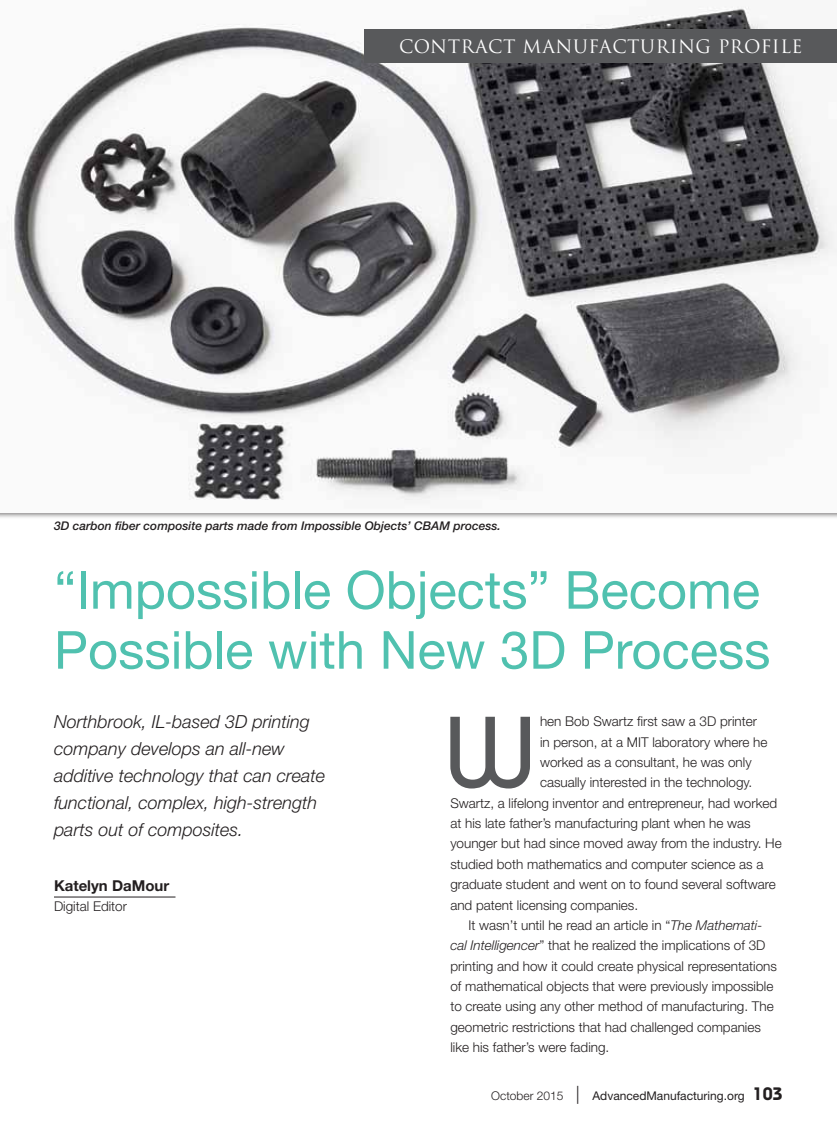
<style>
.page{position:relative;width:837px;height:1134px;background:#fff}
.page>*{position:absolute;margin:0;border:0;box-sizing:border-box;transform-origin:0 0}
.t1{font:500 100.8px "Bauhaus Std";color:#58595b}
.t2{font:52.5px/60px "Helvetica Neue LT Std";color:#50c1af}
.t3{font:italic 300 18px/27px "Helvetica Neue LT Std";color:#231f20}
.t4{font:18px "Trajan Pro";letter-spacing:.03em;color:#fff}
.t5{font:700 15px "Helvetica Neue LT Std";color:#231f20}
.t6{font:300 13.5px "Helvetica Neue LT Std";color:#231f20}
.t7{font:italic 500 12px "Helvetica Neue LT Std";color:#231f20}
.t8{font:12px "Helvetica Neue LT Std";color:#231f20}
.s1{font-style:italic}
.s2{font-weight:300}
.s3{font-weight:300;font-size:18px}
.s4{font-family:"Bauhaus Std";font-weight:600;font-size:18px}
</style>
<div class="page">
<img style="left:7px;top:6px;width:830px;height:494px">
<div style="left:365px;top:30px;width:472px;height:33px;background:#58595b"></div>
<hr style="left:54px;top:897px;width:122px;height:1px;background:#231f20">
<h3 class="t4" style="left:399px;top:35px;width:405px">CONTRACT MANUFACTURING PROFILE</h3>
<p class="t7" style="left:54px;top:519px;width:448px">3D carbon fiber composite parts made from Impossible Objects’ CBAM process.</p>
<h2 class="t2" style="left:54px;top:559px;width:718px">“Impossible Objects” Become<br>Possible with New 3D Process</h2>
<h3 class="t3" style="left:54px;top:708px;width:273px">Northbrook, IL-based 3D printing company develops an all-new additive technology that can create functional, complex, high-strength parts out of composites.</h3>
<h1 class="t1" style="left:445px;top:693px;width:91px">W</h1>
<p class="t6" style="left:540px;top:713px;width:219px">hen Bob Swartz first saw a 3D printer</p>
<p class="t6" style="left:540px;top:734px;width:229px">in person, at a MIT laboratory where he</p>
<p class="t6" style="left:540px;top:754px;width:213px">worked as a consultant, he was only</p>
<p class="t6" style="left:540px;top:774px;width:214px">casually interested in the technology.</p>
<p class="t6" style="left:450px;top:795px;width:328px">Swartz, a lifelong inventor and entrepreneur, had worked</p>
<p class="t6" style="left:450px;top:815px;width:302px">at his late father’s manufacturing plant when he was</p>
<p class="t6" style="left:450px;top:835px;width:333px">younger but had since moved away from the industry. He</p>
<p class="t6" style="left:450px;top:856px;width:315px">studied both mathematics and computer science as a</p>
<p class="t6" style="left:450px;top:876px;width:327px">graduate student and went on to found several software</p>
<p class="t6" style="left:450px;top:896px;width:189px">and patent licensing companies.</p>
<p class="t6" style="left:468px;top:917px;width:296px">It wasn’t until he read an article in “<span class="s1">The Mathemati-</span></p>
<p class="t6" style="left:450px;top:937px;width:317px"><span class="s1">cal Intelligencer</span>” that he realized the implications of 3D</p>
<p class="t6" style="left:450px;top:958px;width:328px">printing and how it could create physical representations</p>
<p class="t6" style="left:450px;top:978px;width:325px">of mathematical objects that were previously impossible</p>
<p class="t6" style="left:450px;top:998px;width:325px">to create using any other method of manufacturing. The</p>
<p class="t6" style="left:450px;top:1019px;width:312px">geometric restrictions that had challenged companies</p>
<p class="t6" style="left:450px;top:1039px;width:161px">like his father’s were fading.</p>
<p class="t5" style="left:54px;top:876px;width:117px">Katelyn DaMour</p>
<p class="t6" style="left:54px;top:898px;width:75px">Digital Editor</p>
<p class="t8" style="left:491px;top:1088px;width:293px"><span class="s2">October 2015</span> <span class="s3">|</span> AdvancedManufacturing.org <span class="s4">103</span></p>
</div>
